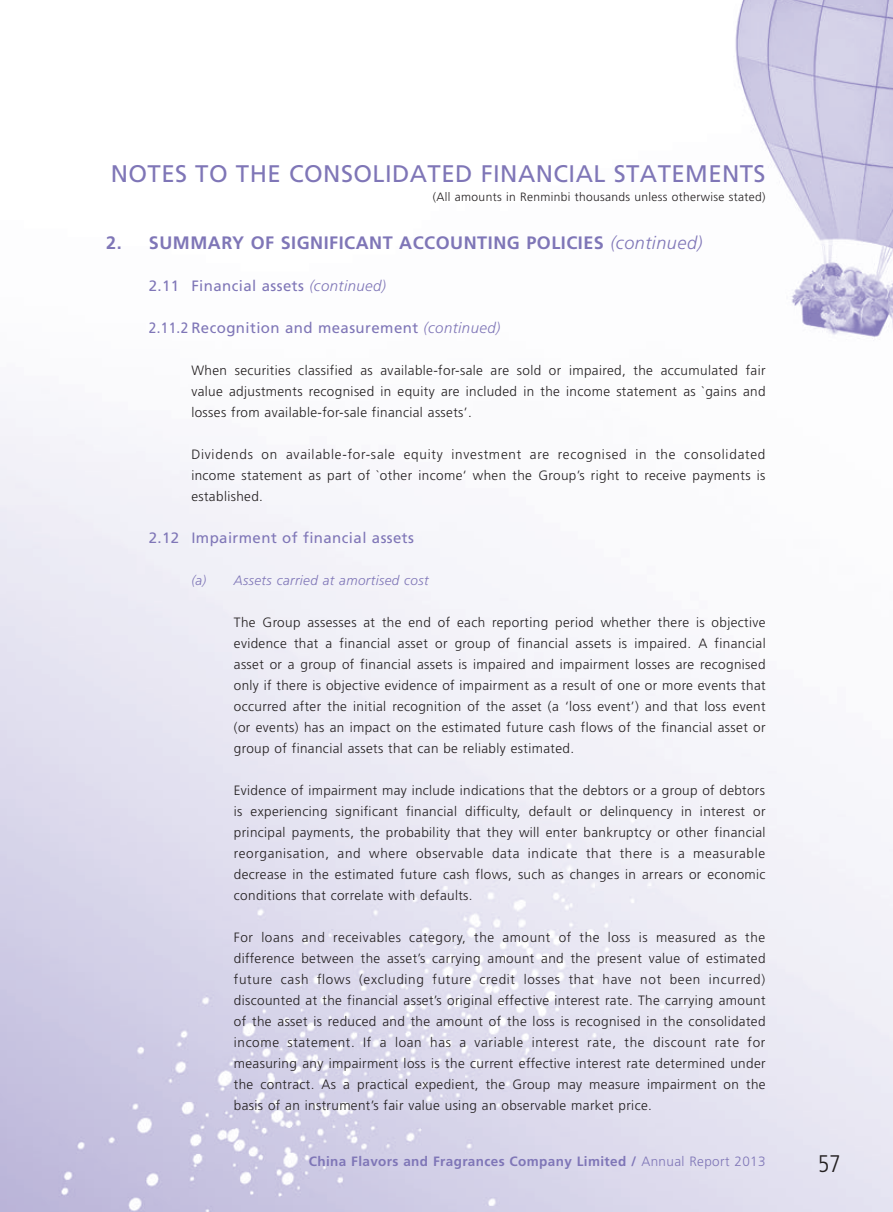
<style>
.page{position:relative;width:893px;height:1212px;background:#fff}
.page>*{position:absolute;margin:0;border:0;box-sizing:border-box;transform-origin:0 0}
.t1{font:24px "Frutiger LT Std";letter-spacing:.02em;color:#7f76b7}
.t2{font:300 condensed 24px "Frutiger LT Std";color:#231f20}
.t3{font:700 18px "Frutiger LT Std";letter-spacing:.03em;color:#7f76b7}
.t4{font:15px "Frutiger LT Std";letter-spacing:.03em;color:#7f76b7}
.t5{font:15px "Frutiger LT Std";letter-spacing:.03em;color:#7f76b7;scale:.9 1}
.t6{font:300 13.5px/21px "Frutiger LT Std";letter-spacing:.03em;color:#231f20;text-align:justify}
.t7{font:700 13.5px "Frutiger LT Std";letter-spacing:.03em;color:#7f76b7}
.t8{font:italic 300 13.5px "Frutiger LT Std";letter-spacing:.03em;color:#7f76b7}
.t9{font:300 12px "Frutiger LT Std";letter-spacing:.03em;color:#231f20}
.s1{font-weight:300;font-style:italic}
.s2{font-weight:300}
</style>
<div class="page">
<img style="left:0;top:0;width:893px;height:1212px">
<h1 class="t1" style="left:111px;top:159px;width:656px">NOTES TO THE CONSOLIDATED FINANCIAL STATEMENTS</h1>
<p class="t9" style="left:433px;top:190px;width:334px">(All amounts in Renminbi thousands unless otherwise stated)</p>
<h2 class="t3" style="left:106px;top:232px;width:598px">2. SUMMARY OF SIGNIFICANT ACCOUNTING POLICIES <span class="s1">(continued)</span></h2>
<p class="t4" style="left:149px;top:277px;width:239px">2.11 Financial assets <span class="s1">(continued)</span></p>
<p class="t5" style="left:149px;top:319px;width:392px">2.11.2 Recognition and measurement <span class="s1">(continued)</span></p>
<p class="t6" style="left:191px;top:360px;width:576px">When securities classified as available-for-sale are sold or impaired, the accumulated fair value adjustments recognised in equity are included in the income statement as `gains and losses from available-for-sale financial assets’.</p>
<p class="t6" style="left:191px;top:444px;width:576px">Dividends on available-for-sale equity investment are recognised in the consolidated income statement as part of `other income‘ when the Group’s right to receive payments is established.</p>
<p class="t4" style="left:149px;top:529px;width:267px">2.12 Impairment of financial assets</p>
<p class="t8" style="left:191px;top:572px;width:239px">(a) Assets carried at amortised cost</p>
<p class="t6" style="left:234px;top:612px;width:533px">The Group assesses at the end of each reporting period whether there is objective evidence that a financial asset or group of financial assets is impaired. A financial asset or a group of financial assets is impaired and impairment losses are recognised only if there is objective evidence of impairment as a result of one or more events that occurred after the initial recognition of the asset (a ‘loss event’) and that loss event (or events) has an impact on the estimated future cash flows of the financial asset or group of financial assets that can be reliably estimated.</p>
<p class="t6" style="left:234px;top:780px;width:533px">Evidence of impairment may include indications that the debtors or a group of debtors is experiencing significant financial difficulty, default or delinquency in interest or principal payments, the probability that they will enter bankruptcy or other financial reorganisation, and where observable data indicate that there is a measurable decrease in the estimated future cash flows, such as changes in arrears or economic conditions that correlate with defaults.</p>
<p class="t6" style="left:234px;top:927px;width:533px">For loans and receivables category, the amount of the loss is measured as the difference between the asset’s carrying amount and the present value of estimated future cash flows (excluding future credit losses that have not been incurred) discounted at the financial asset’s original effective interest rate. The carrying amount of the asset is reduced and the amount of the loss is recognised in the consolidated income statement. If a loan has a variable interest rate, the discount rate for measuring any impairment loss is the current effective interest rate determined under the contract. As a practical expedient, the Group may measure impairment on the basis of an instrument’s fair value using an observable market price.</p>
<p class="t7" style="left:309px;top:1153px;width:458px">China Flavors and Fragrances Company Limited / <span class="s2">Annual Report 2013</span></p>
<h1 class="t2" style="left:818px;top:1150px;width:25px">57</h1>
</div>
